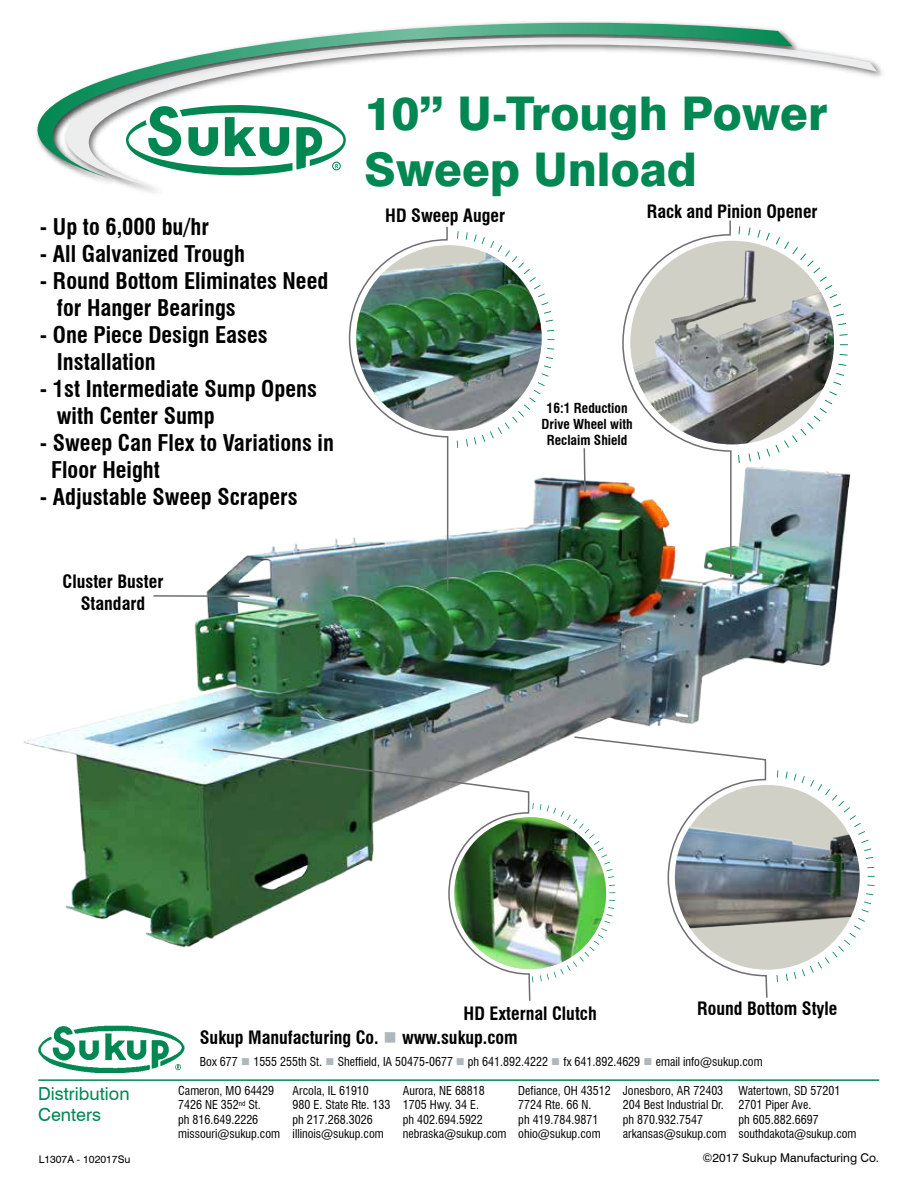
<style>
.page{position:relative;width:918px;height:1188px;background:#fff}
.page>*{position:absolute;margin:0;border:0;box-sizing:border-box;transform-origin:0 0}
.t1{font:800 46.5px/55.8px "Swiss 721 BT";color:#008752}
.t2{font:700 condensed 22.5px/27px "Swiss 721 BT";color:#000}
.t3{font:700 condensed 18px/21.6px "Swiss 721 BT";color:#000;text-align:center}
.t4{font:18px/21.6px "Swiss 721 BT";color:#008752}
.t5{font:700 condensed 13.5px/16.2px "Swiss 721 BT";color:#000;text-align:center}
.t6{font:condensed 12px/14.4px "Swiss 721 BT";color:#000}
.t7{font:12px "Swiss 721 BT";color:#000}
.t8{font:10.5px "Swiss 721 BT";color:#000}
.s1{color:#b0b7bc}
</style>
<div class="page">
<img style="left:23px;top:458px;width:852px;height:490px">
<svg style="left:766px;top:449px;width:4px;height:7px"></svg>
<svg style="left:776px;top:445px;width:4px;height:8px"></svg>
<svg style="left:757px;top:452px;width:3px;height:8px"></svg>
<svg style="left:738px;top:455px;width:2px;height:8px"></svg>
<svg style="left:749px;top:454px;width:2px;height:8px"></svg>
<svg style="left:838px;top:364px;width:8px;height:2px"></svg>
<svg style="left:840px;top:354px;width:8px;height:2px"></svg>
<svg style="left:836px;top:373px;width:8px;height:3px"></svg>
<svg style="left:834px;top:382px;width:7px;height:3px"></svg>
<svg style="left:834px;top:304px;width:7px;height:3px"></svg>
<svg style="left:836px;top:314px;width:8px;height:2px"></svg>
<svg style="left:840px;top:334px;width:8px;height:2px"></svg>
<svg style="left:838px;top:323px;width:8px;height:2px"></svg>
<svg style="left:748px;top:228px;width:2px;height:8px"></svg>
<svg style="left:757px;top:230px;width:13px;height:10px"></svg>
<svg style="left:466px;top:439px;width:2px;height:8px"></svg>
<svg style="left:546px;top:357px;width:7px;height:2px"></svg>
<svg style="left:547px;top:348px;width:7px;height:2px"></svg>
<svg style="left:482px;top:365px;width:69px;height:77px"></svg>
<svg style="left:544px;top:311px;width:7px;height:3px"></svg>
<svg style="left:466px;top:232px;width:2px;height:8px"></svg>
<svg style="left:457px;top:231px;width:2px;height:8px"></svg>
<svg style="left:474px;top:234px;width:74px;height:71px"></svg>
<svg style="left:36px;top:23px;width:748px;height:142px"></svg>
<img style="left:60px;top:32px;width:822px;height:161px">
<svg style="left:65px;top:37px;width:812px;height:151px"></svg>
<svg style="left:126px;top:105px;width:220px;height:70px"></svg>
<img style="left:39px;top:1026px;width:146px;height:46px">
<hr style="left:38px;top:1079px;width:841px;height:2px;background:#008752">
<img style="left:732px;top:242px;width:102px;height:202px">
<img style="left:356px;top:245px;width:186px;height:186px;border-radius:93px">
<img style="left:454px;top:817px;width:152px;height:152px;border-radius:76px">
<div style="left:675px;top:785px;width:185px;height:185px;background:#d0d0c7;border-radius:50%"></div>
<img style="left:768px;top:837px;width:92px;height:127px">
<img style="left:621px;top:220px;width:111px;height:358px">
<img style="left:348px;top:226px;width:101px;height:367px">
<svg style="left:211px;top:748px;width:320px;height:253px"></svg>
<svg style="left:573px;top:735px;width:195px;height:263px"></svg>
<img style="left:540px;top:907px;width:74px;height:74px">
<img style="left:547px;top:806px;width:67px;height:72px">
<svg style="left:866px;top:893px;width:7px;height:2px"></svg>
<svg style="left:802px;top:902px;width:69px;height:74px"></svg>
<svg style="left:866px;top:857px;width:7px;height:2px"></svg>
<svg style="left:786px;top:772px;width:2px;height:7px"></svg>
<svg style="left:794px;top:774px;width:77px;height:77px"></svg>
<hr style="left:153px;top:595px;width:96px;height:2px;background:#6d6e71">
<svg style="left:583px;top:448px;width:4px;height:46px"></svg>
<h2 class="t2" style="left:40px;top:213px;width:170px">- Up to 6,000 bu/hr</h2>
<h2 class="t2" style="left:40px;top:240px;width:206px">- All Galvanized Trough</h2>
<h2 class="t2" style="left:57px;top:267px;width:273px;text-indent:-17px">- Round Bottom Eliminates Need for Hanger Bearings</h2>
<h2 class="t2" style="left:57px;top:321px;width:212px;text-indent:-17px">- One Piece Design Eases<br>Installation</h2>
<h2 class="t2" style="left:57px;top:375px;width:262px;text-indent:-17px">- 1st Intermediate Sump Opens with Center Sump</h2>
<h2 class="t2" style="left:51px;top:429px;width:284px;text-indent:-11px">- Sweep Can Flex to Variations in<br>Floor Height</h2>
<h2 class="t2" style="left:40px;top:483px;width:259px">- Adjustable Sweep Scrapers</h2>
<h3 class="t3" style="left:63px;top:571px;width:102px">Cluster Buster<br>Standard</h3>
<h1 class="t1" style="left:364px;top:85px;width:465px">10” U-Trough Power<br>Sweep Unload</h1>
<h3 class="t3" style="left:385px;top:204px;width:121px">HD Sweep Auger</h3>
<h3 class="t3" style="left:647px;top:201px;width:172px">Rack and Pinion Opener</h3>
<p class="t5" style="left:542px;top:400px;width:92px">16:1 Reduction<br>Drive Wheel with<br>Reclaim Shield</p>
<h3 class="t3" style="left:464px;top:1003px;width:135px">HD External Clutch</h3>
<h3 class="t3" style="left:697px;top:998px;width:142px">Round Bottom Style</h3>
<h3 class="t4" style="left:38px;top:1082px;width:93px">Distribution<br>Centers</h3>
<p class="t8" style="left:39px;top:1153px;width:93px">L1307A - 102017Su</p>
<h3 class="t3" style="left:200px;top:1027px;width:319px">Sukup Manufacturing Co. <span class="s1">■</span> www.sukup.com</h3>
<p class="t6" style="left:403px;top:1084px;width:105px">Aurora, NE 68818<br>1705 Hwy. 34 E.<br>ph 402.694.5922 nebraska@sukup.com</p>
<p class="t6" style="left:200px;top:1055px;width:564px">Box 677 <span class="s1">■</span> 1555 255th St. <span class="s1">■</span> Sheffield, IA 50475-0677 <span class="s1">■</span> ph 641.892.4222 <span class="s1">■</span> fx 641.892.4629 <span class="s1">■</span> email info@sukup.com</p>
<p class="t6" style="left:178px;top:1084px;width:103px">Cameron, MO 64429<br>7426 NE 352<sup>nd</sup> St.<br>ph 816.649.2226 missouri@sukup.com</p>
<p class="t6" style="left:518px;top:1084px;width:94px">Defiance, OH 43512<br>7724 Rte. 66 N.<br>ph 419.784.9871 ohio@sukup.com</p>
<p class="t6" style="left:623px;top:1084px;width:105px">Jonesboro, AR 72403<br>204 Best Industrial Dr. ph 870.932.7547 arkansas@sukup.com</p>
<p class="t6" style="left:739px;top:1084px;width:120px">Watertown, SD 57201<br>2701 Piper Ave.<br>ph 605.882.6697 southdakota@sukup.com</p>
<p class="t6" style="left:293px;top:1084px;width:99px">Arcola, IL 61910<br>980 E. State Rte. 133 ph 217.268.3026 illinois@sukup.com</p>
<p class="t7" style="left:703px;top:1151px;width:178px">©2017 Sukup Manufacturing Co.</p>
</div>
